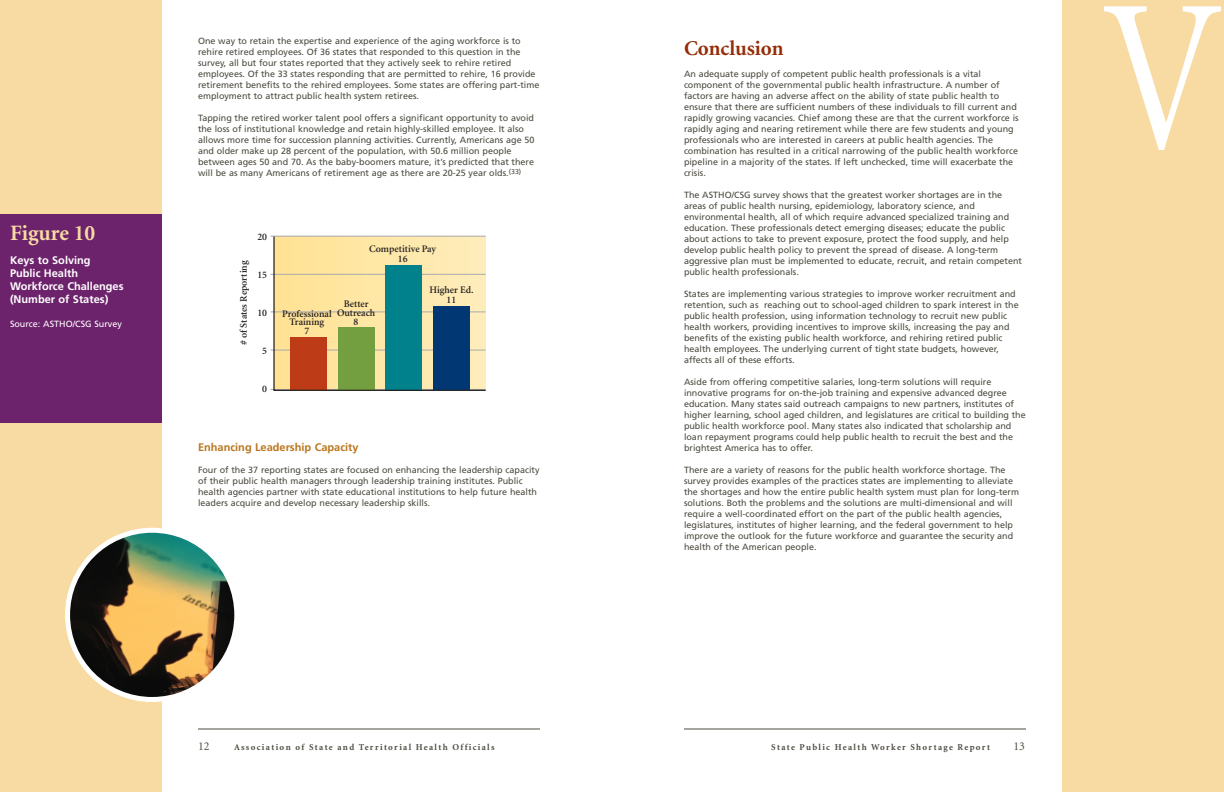
<style>
.page{position:relative;width:1224px;height:792px;background:#fff}
.page>*{position:absolute;margin:0;border:0;box-sizing:border-box;transform-origin:0 0}
.t1{font:219px "Minion";color:#fff;scale:.8 1}
.t2{font:700 22px "Minion";color:#f7dba3}
.t3{font:700 21px "Minion";color:#952c07}
.t4{font:12px "Minion";color:#4c4a3f}
.t5{font:700 11px/13px "Frutiger";color:#fff}
.t6{font:700 11px "Frutiger";color:#ba761d}
.t7{font:600 10px/8.8px "Minion";color:#231f20;text-align:center}
.t8{font:9px/11px "Frutiger";color:#4c4a3f}
.t9{font:700 9px "Minion";letter-spacing:.145em;color:#4c4a3f}
.t10{font:9px "Frutiger";color:#fff}
</style>
<div class="page">
<div style="left:1062px;top:0;width:162px;height:792px;background:#f7dba3"></div>
<hr style="left:684px;top:729px;width:342px;height:1px;background:#4c4a3f">
<div style="left:0;top:0;width:162px;height:792px;background:#f7dba3"></div>
<hr style="left:198px;top:729px;width:342px;height:1px;background:#4c4a3f">
<div style="left:0;top:214px;width:162px;height:209px;background:#6d226c"></div>
<hr style="left:270px;top:236px;width:216px;height:1px;background:#a8a9ad">
<hr style="left:270px;top:274px;width:216px;height:1px;background:#a8a9ad">
<hr style="left:270px;top:312px;width:216px;height:1px;background:#a8a9ad">
<hr style="left:270px;top:350px;width:216px;height:1px;background:#a8a9ad">
<hr style="left:270px;top:389px;width:216px;height:1px;background:#a8a9ad">
<svg style="left:273px;top:235px;width:213px;height:156px;background:#b1b58c"></svg>
<svg style="left:65px;top:528px;width:170px;height:174px"></svg>
<h2 class="t2" style="left:10px;top:224px;width:87px">Figure 10</h2>
<p class="t5" style="left:10px;top:254px;width:115px">Keys to Solving<br>Public Health<br>Workforce Challenges (Number of States)</p>
<p class="t10" style="left:10px;top:320px;width:113px">Source: ASTHO/CSG Survey</p>
<p class="t8" style="left:198px;top:36px;width:343px">One way to retain the expertise and experience of the aging workforce is to rehire retired employees. Of 36 states that responded to this question in the survey, all but four states reported that they actively seek to rehire retired employees. Of the 33 states responding that are permitted to rehire, 16 provide retirement benefits to the rehired employees. Some states are offering part-time employment to attract public health system retirees.</p>
<p class="t8" style="left:198px;top:113px;width:338px">Tapping the retired worker talent pool offers a significant opportunity to avoid the loss of institutional knowledge and retain highly-skilled employee. It also allows more time for succession planning activities. Currently, Americans age 50 and older make up 28 percent of the population, with 50.6 million people between ages 50 and 70. As the baby-boomers mature, it’s predicted that there will be as many Americans of retirement age as there are 20-25 year olds.<sup>(33)</sup></p>
<p class="t7" style="left:240px;top:345px;width:86px;rotate:-90deg"># of States Reporting</p>
<p class="t7" style="left:257px;top:233px;width:11px">20</p>
<p class="t7" style="left:257px;top:271px;width:11px">15</p>
<p class="t7" style="left:257px;top:309px;width:11px">10</p>
<p class="t7" style="left:262px;top:347px;width:6px">5</p>
<p class="t7" style="left:262px;top:385px;width:6px">0</p>
<p class="t7" style="left:369px;top:245px;width:69px;line-height:10px">Competitive Pay<br>16</p>
<p class="t7" style="left:429px;top:286px;width:46px;line-height:10px">Higher Ed.<br>11</p>
<p class="t7" style="left:282px;top:310px;width:51px">Professional<br>Training<br>7</p>
<p class="t7" style="left:337px;top:301px;width:40px">Better<br>Outreach<br>8</p>
<p class="t6" style="left:198px;top:443px;width:162px">Enhancing Leadership Capacity</p>
<p class="t8" style="left:198px;top:465px;width:343px">Four of the 37 reporting states are focused on enhancing the leadership capacity of their public health managers through leadership training institutes. Public health agencies partner with state educational institutions to help future health leaders acquire and develop necessary leadership skills.</p>
<h3 class="t4" style="left:198px;top:742px;width:13px">12</h3>
<p class="t9" style="left:234px;top:744px;width:262px">Association of State and Territorial Health Officials</p>
<h3 class="t3" style="left:684px;top:40px;width:101px">Conclusion</h3>
<p class="t8" style="left:684px;top:69px;width:336px">An adequate supply of competent public health professionals is a vital component of the governmental public health infrastructure. A number of factors are having an adverse affect on the ability of state public health to ensure that there are sufficient numbers of these individuals to fill current and rapidly growing vacancies. Chief among these are that the current workforce is rapidly aging and nearing retirement while there are few students and young professionals who are interested in careers at public health agencies. The combination has resulted in a critical narrowing of the public health workforce pipeline in a majority of the states. If left unchecked, time will exacerbate the crisis.</p>
<p class="t8" style="left:684px;top:190px;width:340px">The ASTHO/CSG survey shows that the greatest worker shortages are in the areas of public health nursing, epidemiology, laboratory science, and environmental health, all of which require advanced specialized training and education. These professionals detect emerging diseases; educate the public about actions to take to prevent exposure, protect the food supply, and help develop public health policy to prevent the spread of disease. A long-term aggressive plan must be implemented to educate, recruit, and retain competent public health professionals.</p>
<p class="t8" style="left:684px;top:289px;width:336px">States are implementing various strategies to improve worker recruitment and retention, such as reaching out to school-aged children to spark interest in the public health profession, using information technology to recruit new public health workers, providing incentives to improve skills, increasing the pay and benefits of the existing public health workforce, and rehiring retired public health employees. The underlying current of tight state budgets, however, affects all of these efforts.</p>
<p class="t8" style="left:684px;top:377px;width:343px">Aside from offering competitive salaries, long-term solutions will require innovative programs for on-the-job training and expensive advanced degree education. Many states said outreach campaigns to new partners, institutes of higher learning, school aged children, and legislatures are critical to building the public health workforce pool. Many states also indicated that scholarship and loan repayment programs could help public health to recruit the best and the brightest America has to offer.</p>
<p class="t8" style="left:684px;top:465px;width:337px">There are a variety of reasons for the public health workforce shortage. The survey provides examples of the practices states are implementing to alleviate the shortages and how the entire public health system must plan for long-term solutions. Both the problems and the solutions are multi-dimensional and will require a well-coordinated effort on the part of the public health agencies, legislatures, institutes of higher learning, and the federal government to help improve the outlook for the future workforce and guarantee the security and health of the American people.</p>
<p class="t9" style="left:771px;top:744px;width:220px">State Public Health Worker Shortage Report</p>
<h3 class="t4" style="left:1014px;top:742px;width:13px">13</h3>
<h1 class="t1" style="left:1104px;top:-7px;width:148px">V</h1>
</div>
